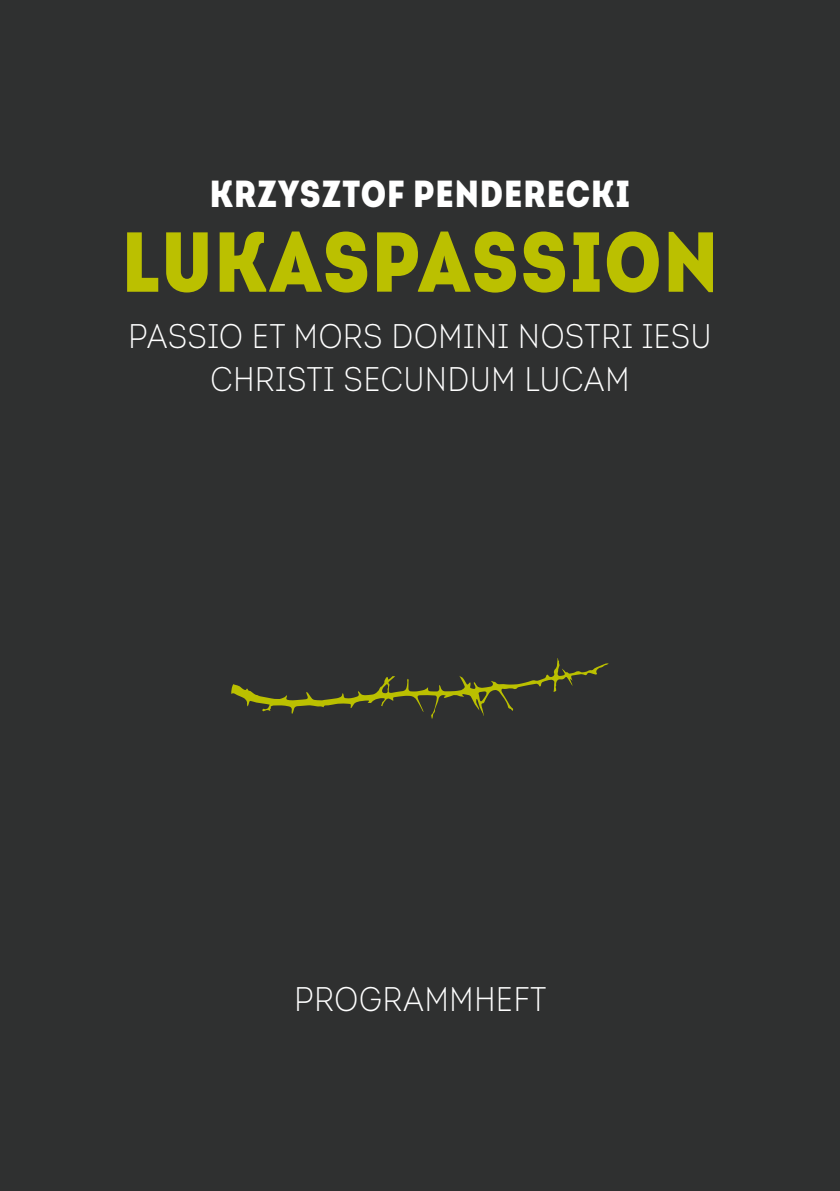
<style>
.page{position:relative;width:840px;height:1191px;background:#fff}
.page>*{position:absolute;margin:0;border:0;box-sizing:border-box;transform-origin:0 0}
.t1{font:84.8px "Intro Cond Black Free";letter-spacing:.025em;color:#bbc000}
.t2{font:37.6px "Intro Cond Black Free";letter-spacing:.025em;color:#fff}
.t3{font:34.2px/42.4px "Intro Cond Light Free";letter-spacing:.025em;color:#fff;text-align:center}
</style>
<div class="page">
<div style="left:0;top:0;width:839px;height:1191px;background:#2f3030"></div>
<svg style="left:231px;top:658px;width:377px;height:60px"></svg>
<p class="t2" style="left:210px;top:168px;width:422px">KRZYSZTOF PENDERECKI</p>
<h1 class="t1" style="left:122px;top:204px;width:597px">LUKASPASSION</h1>
<p class="t3" style="left:128px;top:315px;width:584px">PASSIO ET MORS DOMINI NOSTRI IESU<br>CHRISTI SECUNDUM LUCAM</p>
<p class="t3" style="left:294px;top:978px;width:253px">PROGRAMMHEFT</p>
</div>
